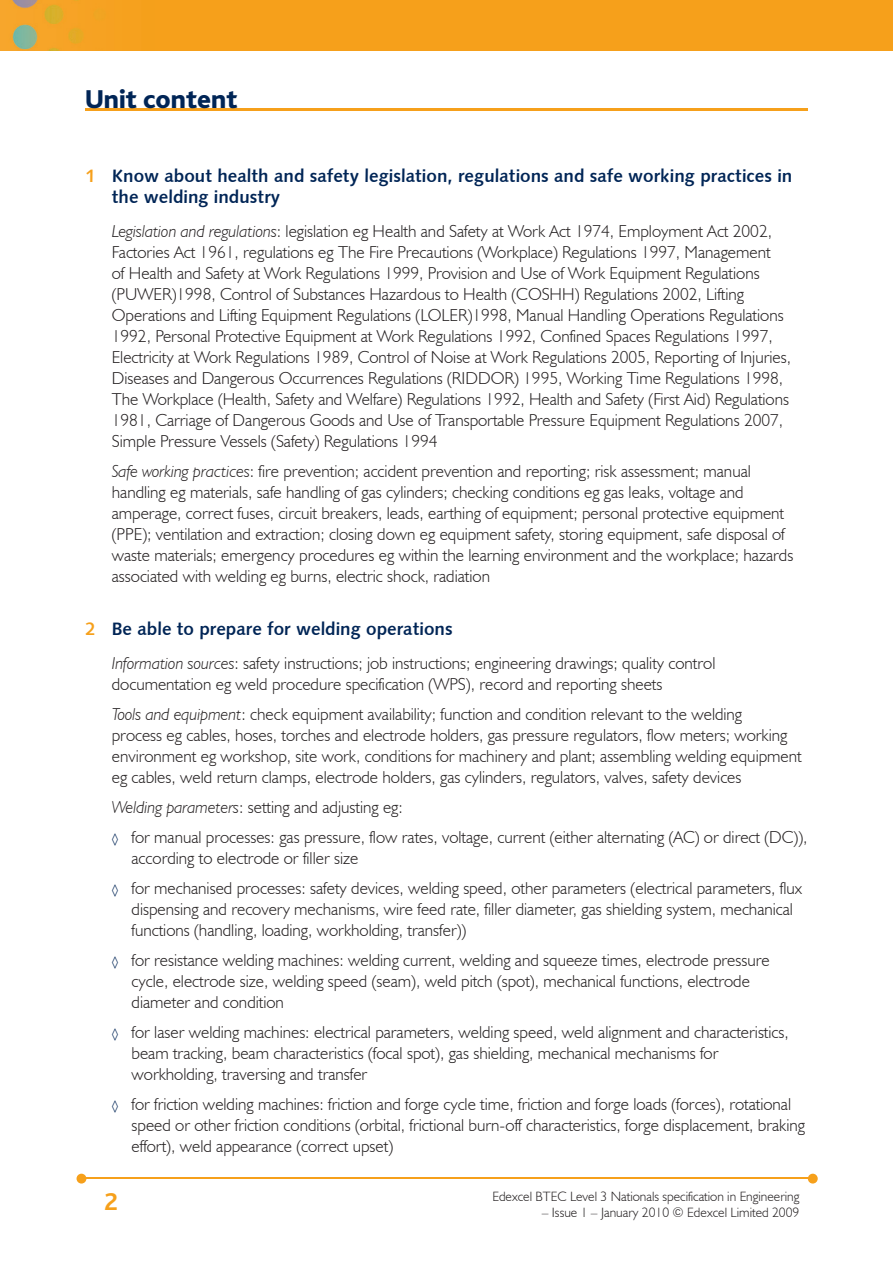
<style>
.page{position:relative;width:893px;height:1263px;background:#fff}
.page>*{position:absolute;margin:0;border:0;box-sizing:border-box;transform-origin:0 0}
.t1{font:800 27px "Bliss";color:#002556}
.t2{font:700 25.5px "Bliss";color:#f6a01b}
.t3{font:18px/21px "Humanist 531 BT Bold A";color:#002556}
.t4{font:300 17.25px/21px "Humanist 521 BT";color:#231f20}
.t5{font:300 13.5px "Humanist 521 BT";color:#231f20}
.t6{font:300 12px "Humanist 521 BT";color:#002556}
.s1{color:#f6a01b}
.s2{font-style:italic}
</style>
<div class="page">
<img style="left:0;top:0;width:893px;height:51px">
<hr style="left:82px;top:1178px;width:728px;height:1px;background:#f6a01b">
<svg style="left:808px;top:1174px;width:10px;height:9px"></svg>
<svg style="left:77px;top:1174px;width:9px;height:9px"></svg>
<hr style="left:85px;top:108px;width:723px;height:2px;background:#f6a01b">
<h1 class="t1" style="left:85px;top:85px;width:154px">Unit content</h1>
<p class="t3" style="left:112px;top:165px;width:682px;text-indent:-27px"><span class="s1">1</span> Know about health and safety legislation, regulations and safe working practices in the welding industry</p>
<p class="t4" style="left:112px;top:220px;width:681px"><span class="s2">Legislation and regulations</span>: legislation eg Health and Safety at Work Act 1974, Employment Act 2002, Factories Act 1961, regulations eg The Fire Precautions (Workplace) Regulations 1997, Management<br>of Health and Safety at Work Regulations 1999, Provision and Use of Work Equipment Regulations (PUWER)1998, Control of Substances Hazardous to Health (COSHH) Regulations 2002, Lifting Operations and Lifting Equipment Regulations (LOLER)1998, Manual Handling Operations Regulations 1992, Personal Protective Equipment at Work Regulations 1992, Confined Spaces Regulations 1997, Electricity at Work Regulations 1989, Control of Noise at Work Regulations 2005, Reporting of Injuries, Diseases and Dangerous Occurrences Regulations (RIDDOR) 1995, Working Time Regulations 1998, The Workplace (Health, Safety and Welfare) Regulations 1992, Health and Safety (First Aid) Regulations 1981, Carriage of Dangerous Goods and Use of Transportable Pressure Equipment Regulations 2007, Simple Pressure Vessels (Safety) Regulations 1994</p>
<p class="t4" style="left:112px;top:460px;width:683px"><span class="s2">Safe working practices</span>: fire prevention; accident prevention and reporting; risk assessment; manual handling eg materials, safe handling of gas cylinders; checking conditions eg gas leaks, voltage and amperage, correct fuses, circuit breakers, leads, earthing of equipment; personal protective equipment (PPE); ventilation and extraction; closing down eg equipment safety, storing equipment, safe disposal of waste materials; emergency procedures eg within the learning environment and the workplace; hazards associated with welding eg burns, electric shock, radiation</p>
<p class="t3" style="left:85px;top:618px;width:369px"><span class="s1">2</span> Be able to prepare for welding operations</p>
<p class="t4" style="left:112px;top:652px;width:605px"><span class="s2">Information sources</span>: safety instructions; job instructions; engineering drawings; quality control documentation eg weld procedure specification (WPS), record and reporting sheets</p>
<p class="t4" style="left:112px;top:703px;width:691px"><span class="s2">Tools and equipment</span>: check equipment availability; function and condition relevant to the welding<br>process eg cables, hoses, torches and electrode holders, gas pressure regulators, flow meters; working environment eg workshop, site work, conditions for machinery and plant; assembling welding equipment eg cables, weld return clamps, electrode holders, gas cylinders, regulators, valves, safety devices</p>
<p class="t4" style="left:132px;top:792px;width:677px;line-height:30px;text-indent:-20px"><span class="s2">Welding parameters</span>: setting and adjusting eg:<br>for manual processes: gas pressure, flow rates, voltage, current (either alternating (AC) or direct (DC)),</p>
<p class="t4" style="left:132px;top:843px;width:672px;line-height:30px">according to electrode or filler size<br>for mechanised processes: safety devices, welding speed, other parameters (electrical parameters, flux</p>
<p class="t4" style="left:132px;top:898px;width:663px">dispensing and recovery mechanisms, wire feed rate, filler diameter, gas shielding system, mechanical functions (handling, loading, workholding, transfer))</p>
<p class="t4" style="left:132px;top:949px;width:640px">for resistance welding machines: welding current, welding and squeeze times, electrode pressure cycle, electrode size, welding speed (seam), weld pitch (spot), mechanical functions, electrode diameter and condition</p>
<p class="t4" style="left:132px;top:1021px;width:659px">for laser welding machines: electrical parameters, welding speed, weld alignment and characteristics, beam tracking, beam characteristics (focal spot), gas shielding, mechanical mechanisms for workholding, traversing and transfer</p>
<p class="t4" style="left:132px;top:1093px;width:675px">for friction welding machines: friction and forge cycle time, friction and forge loads (forces), rotational speed or other friction conditions (orbital, frictional burn-off characteristics, forge displacement, braking effort), weld appearance (correct upset)</p>
<p class="t6" style="left:112px;top:832px;width:7px">◊</p>
<p class="t6" style="left:112px;top:883px;width:7px">◊</p>
<p class="t6" style="left:112px;top:955px;width:7px">◊</p>
<p class="t6" style="left:112px;top:1027px;width:7px">◊</p>
<p class="t6" style="left:112px;top:1099px;width:7px">◊</p>
<h2 class="t2" style="left:104px;top:1189px;width:15px">2</h2>
<p class="t5" style="left:492px;top:1188px;width:309px">Edexcel BTEC Level 3 Nationals specification in Engineering</p>
<p class="t5" style="left:542px;top:1204px;width:259px">– Issue 1 – January 2010 © Edexcel Limited 2009</p>
</div>
